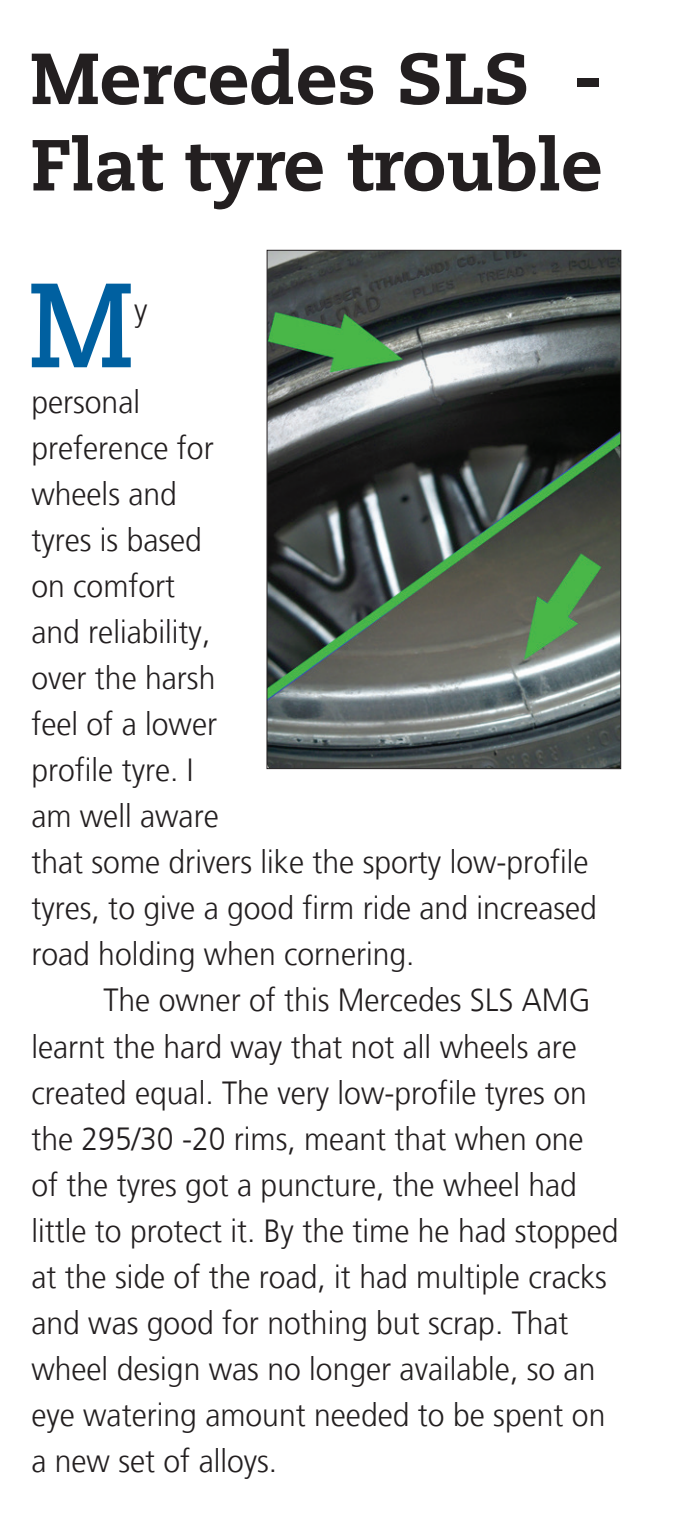
<style>
.page{position:relative;width:679px;height:1540px;background:#fff}
.page>*{position:absolute;margin:0;border:0;box-sizing:border-box;transform-origin:0 0}
.Drop_Cap_BS{font:700 119.6px "Caecilia";color:#0060a0;scale:.94 1}
.Headline{font:800 72px/86.4px "Caecilia LT";color:#231f20}
.Drop_Cap_BS-2{font:300 32px/46px "Frutiger LT";color:#231f20;scale:.94 1}
</style>
<div class="page">
<img style="left:268px;top:252px;width:350px;height:515px">
<p class="Headline" style="left:30px;top:36px;width:573px">Mercedes SLS -<br>Flat tyre trouble</p>
<p class="Drop_Cap_BS" style="left:28px;top:255px;width:114px">M</p>
<p class="Drop_Cap_BS-2" style="left:134px;top:288px;width:16px">y</p>
<p class="Drop_Cap_BS-2" style="left:31px;top:380px;width:602px">personal<br>preference for<br>wheels and<br>tyres is based<br>on comfort<br>and reliability,<br>over the harsh<br>feel of a lower<br>profile tyre. I<br>am well aware<br>that some drivers like the sporty low-profile tyres, to give a good firm ride and increased road holding when cornering.</p>
<p class="Drop_Cap_BS-2" style="left:31px;top:978px;width:626px;text-indent:72px">The owner of this Mercedes SLS AMG learnt the hard way that not all wheels are created equal. The very low-profile tyres on the 295/30 -20 rims, meant that when one<br>of the tyres got a puncture, the wheel had little to protect it. By the time he had stopped at the side of the road, it had multiple cracks and was good for nothing but scrap. That wheel design was no longer available, so an eye watering amount needed to be spent on a new set of alloys.</p>
</div>
